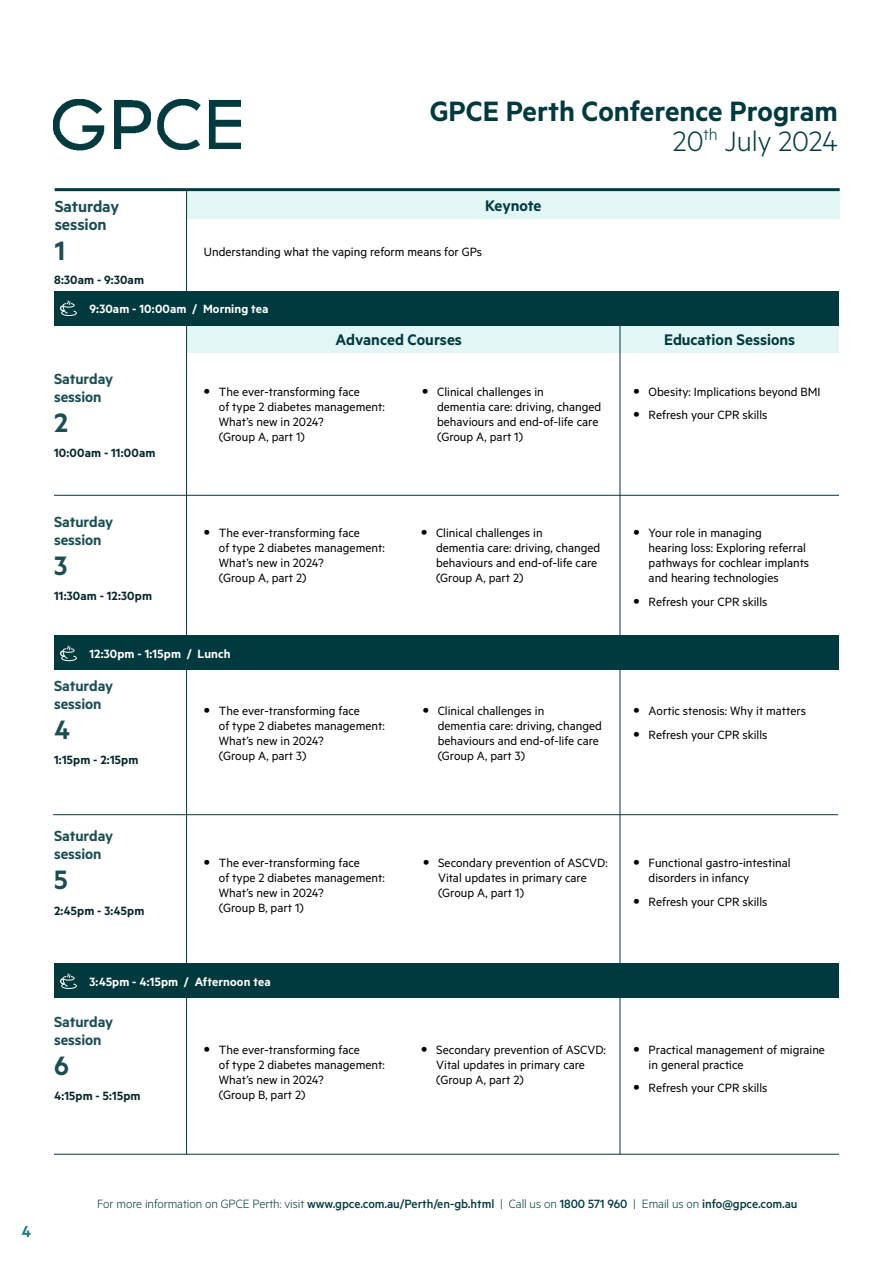
<style>
.page{position:relative;width:893px;height:1263px;background:#fff}
.page>*{position:absolute;margin:0;border:0;box-sizing:border-box;transform-origin:0 0}
.t1{font:600 31.5px/30px "Metric";color:#003a3f;text-align:right}
.t2{font:600 30px "Metric";color:#1a4e52}
.t3{font:600 18px/18px "Metric";letter-spacing:-.005em;color:#1a4e52}
.t4{font:600 18px "Metric";color:#207c7c}
.t5{font:600 17.25px "Metric";color:#003a3f}
.t6{font:600 16.5px/18px "Metric";letter-spacing:-.005em;color:#1a4e52}
.t7{font:13.5px/15px "Metric";color:#000}
.t8{font:500 13.5px "Metric";letter-spacing:-.005em;color:#003b3f}
.t9{font:600 13.5px "Metric";letter-spacing:.01em;color:#06262d}
.t10{font:600 13.5px "Metric";letter-spacing:.01em;color:#fff}
.s1{font-weight:300}
.s2{font-size:18px}
</style>
<div class="page">
<hr style="left:55px;top:188px;width:785px;height:3px;background:#003a3f">
<div style="left:187px;top:325px;width:652px;height:28px;background:#e2f6f5"></div>
<div style="left:187px;top:191px;width:653px;height:27px;background:#e2f6f5"></div>
<hr style="left:186px;top:191px;width:1px;height:963px;background:#003a3f">
<hr style="left:620px;top:314px;width:1px;height:840px;background:#003a3f">
<hr style="left:54px;top:1154px;width:785px;height:1px;background:#003a3f">
<hr style="left:53px;top:814px;width:785px;height:1px;background:#003a3f">
<div style="left:54px;top:291px;width:785px;height:34px;background:#003a3f"></div>
<svg style="left:60px;top:300px;width:17px;height:16px"></svg>
<div style="left:54px;top:636px;width:785px;height:34px;background:#003a3f"></div>
<svg style="left:60px;top:645px;width:17px;height:16px"></svg>
<div style="left:54px;top:964px;width:785px;height:34px;background:#003a3f"></div>
<svg style="left:60px;top:973px;width:17px;height:16px"></svg>
<hr style="left:54px;top:495px;width:785px;height:1px;background:#003a3f">
<img style="left:53px;top:100px;width:187px;height:50px">
<h3 class="t3" style="left:55px;top:197px;width:66px">Saturday session</h3>
<h2 class="t2" style="left:55px;top:233px;width:12px">1</h2>
<p class="t9" style="left:54px;top:271px;width:92px">8:30am - 9:30am</p>
<h1 class="t1" style="left:430px;top:95px;width:410px">GPCE Perth Conference Program<br><span class="s1">20</span><sup>th</sup> <span class="s1">July 2024</span></h1>
<p class="t5" style="left:485px;top:196px;width:58px">Keynote</p>
<p class="t7" style="left:204px;top:243px;width:280px">Understanding what the vaping reform means for GPs</p>
<p class="t10" style="left:89px;top:301px;width:181px">9:30am - 10:00am / Morning tea</p>
<p class="t5" style="left:336px;top:330px;width:128px">Advanced Courses</p>
<p class="t5" style="left:664px;top:330px;width:133px">Education Sessions</p>
<p class="t6" style="left:54px;top:370px;width:61px">Saturday session</p>
<h2 class="t2" style="left:54px;top:405px;width:15px">2</h2>
<p class="t9" style="left:54px;top:445px;width:103px">10:00am - 11:00am</p>
<p class="t6" style="left:54px;top:512px;width:61px">Saturday session</p>
<h2 class="t2" style="left:54px;top:548px;width:15px">3</h2>
<p class="t9" style="left:54px;top:588px;width:99px">11:30am - 12:30pm</p>
<p class="t7" style="left:219px;top:384px;width:167px;text-indent:-15px"><span class="s2">•</span> The ever-transforming face<br>of type 2 diabetes management:<br>What’s new in 2024?<br>(Group A, part 1)</p>
<p class="t7" style="left:437px;top:384px;width:166px;text-indent:-15px"><span class="s2">•</span> Clinical challenges in<br>dementia care: driving, changed behaviours and end-of-life care (Group A, part 1)</p>
<p class="t7" style="left:219px;top:525px;width:167px;text-indent:-15px"><span class="s2">•</span> The ever-transforming face<br>of type 2 diabetes management:<br>What’s new in 2024?<br>(Group A, part 2)</p>
<p class="t7" style="left:436px;top:525px;width:166px;text-indent:-15px"><span class="s2">•</span> Clinical challenges in<br>dementia care: driving, changed behaviours and end-of-life care (Group A, part 2)</p>
<p class="t10" style="left:89px;top:646px;width:143px">12:30pm - 1:15pm / Lunch</p>
<p class="t6" style="left:54px;top:676px;width:61px">Saturday session</p>
<h2 class="t2" style="left:54px;top:712px;width:17px">4</h2>
<p class="t9" style="left:54px;top:752px;width:86px">1:15pm - 2:15pm</p>
<p class="t6" style="left:54px;top:827px;width:61px">Saturday session</p>
<h2 class="t2" style="left:54px;top:862px;width:15px">5</h2>
<p class="t9" style="left:54px;top:902px;width:92px">2:45pm - 3:45pm</p>
<p class="t7" style="left:219px;top:703px;width:167px;text-indent:-15px"><span class="s2">•</span> The ever-transforming face<br>of type 2 diabetes management:<br>What’s new in 2024?<br>(Group A, part 3)</p>
<p class="t7" style="left:438px;top:703px;width:166px;text-indent:-15px"><span class="s2">•</span> Clinical challenges in<br>dementia care: driving, changed behaviours and end-of-life care (Group A, part 3)</p>
<p class="t7" style="left:219px;top:855px;width:167px;text-indent:-15px"><span class="s2">•</span> The ever-transforming face<br>of type 2 diabetes management:<br>What’s new in 2024?<br>(Group B, part 1)</p>
<p class="t7" style="left:438px;top:855px;width:171px;text-indent:-15px"><span class="s2">•</span> Secondary prevention of ASCVD:<br>Vital updates in primary care (Group A, part 1)</p>
<p class="t10" style="left:89px;top:974px;width:183px">3:45pm - 4:15pm / Afternoon tea</p>
<p class="t6" style="left:54px;top:1012px;width:61px">Saturday session</p>
<h2 class="t2" style="left:54px;top:1047px;width:16px">6</h2>
<p class="t9" style="left:54px;top:1087px;width:88px">4:15pm - 5:15pm</p>
<p class="t7" style="left:219px;top:1042px;width:167px;text-indent:-15px"><span class="s2">•</span> The ever-transforming face<br>of type 2 diabetes management:<br>What’s new in 2024?<br>(Group B, part 2)</p>
<p class="t7" style="left:436px;top:1042px;width:171px;text-indent:-15px"><span class="s2">•</span> Secondary prevention of ASCVD:<br>Vital updates in primary care (Group A, part 2)</p>
<p class="t7" style="left:634px;top:384px;width:188px"><span class="s2">•</span> Obesity: Implications beyond BMI</p>
<p class="t7" style="left:634px;top:407px;width:135px"><span class="s2">•</span> Refresh your CPR skills</p>
<p class="t7" style="left:649px;top:525px;width:162px;text-indent:-15px"><span class="s2">•</span> Your role in managing<br>hearing loss: Exploring referral pathways for cochlear implants and hearing technologies</p>
<p class="t7" style="left:634px;top:594px;width:135px"><span class="s2">•</span> Refresh your CPR skills</p>
<p class="t7" style="left:634px;top:703px;width:174px"><span class="s2">•</span> Aortic stenosis: Why it matters</p>
<p class="t7" style="left:634px;top:726px;width:135px"><span class="s2">•</span> Refresh your CPR skills</p>
<p class="t7" style="left:649px;top:855px;width:144px;text-indent:-15px"><span class="s2">•</span> Functional gastro-intestinal disorders in infancy</p>
<p class="t7" style="left:634px;top:893px;width:135px"><span class="s2">•</span> Refresh your CPR skills</p>
<p class="t7" style="left:649px;top:1042px;width:178px;text-indent:-15px"><span class="s2">•</span> Practical management of migraine in general practice</p>
<p class="t7" style="left:634px;top:1080px;width:135px"><span class="s2">•</span> Refresh your CPR skills</p>
<h3 class="t4" style="left:22px;top:1221px;width:11px">4</h3>
<p class="t8" style="left:97px;top:1195px;width:702px"><span class="s1">For more information on GPCE Perth: visit</span> www.gpce.com.au/Perth/en-gb.html <span class="s1">| Call us on</span> 1800 571 960 <span class="s1">| Email us on</span> info@gpce.com.au</p>
</div>
